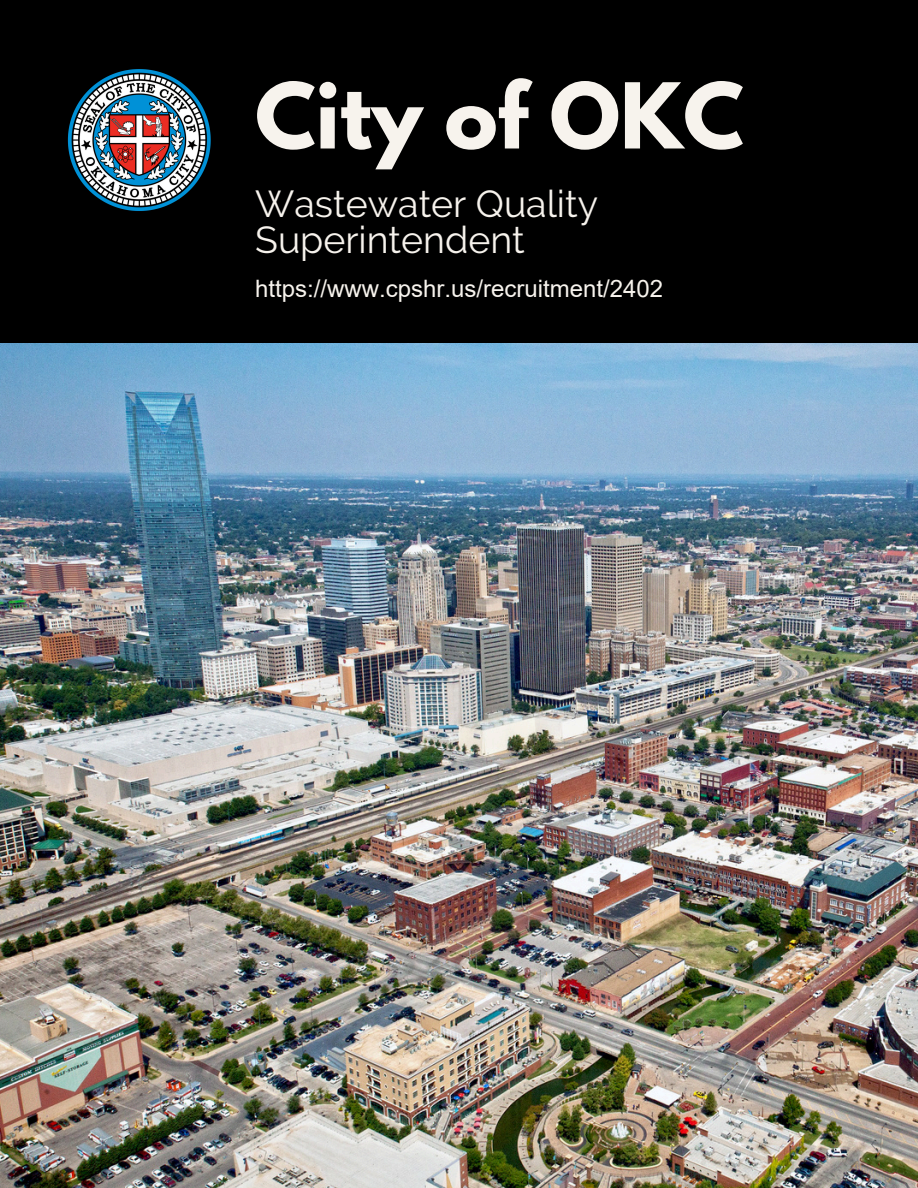
<style>
.page{position:relative;width:918px;height:1188px;background:#fff}
.page>*{position:absolute;margin:0;border:0;box-sizing:border-box;transform-origin:0 0}
.t1{font:700 80.4px "League Spartan";color:#f7f3ed}
.t2{font:37.5px/36px "Raleway";color:#f7f3ed}
.t3{font:24px "Arial";color:#f7f3ed}
</style>
<div class="page">
<img style="left:0;top:343px;width:918px;height:845px">
<div style="left:0;top:0;width:918px;height:343px;background:#000"></div>
<img style="left:67px;top:69px;width:144px;height:142px">
<h2 class="t1" style="left:255px;top:76px;width:490px">City of OKC</h2>
<p class="t2" style="left:255px;top:185px;width:344px">Wastewater Quality<br>Superintendent</p>
<p class="t3" style="left:255px;top:272px;width:410px">https://www.cpshr.us/recruitment/2402</p>
</div>
